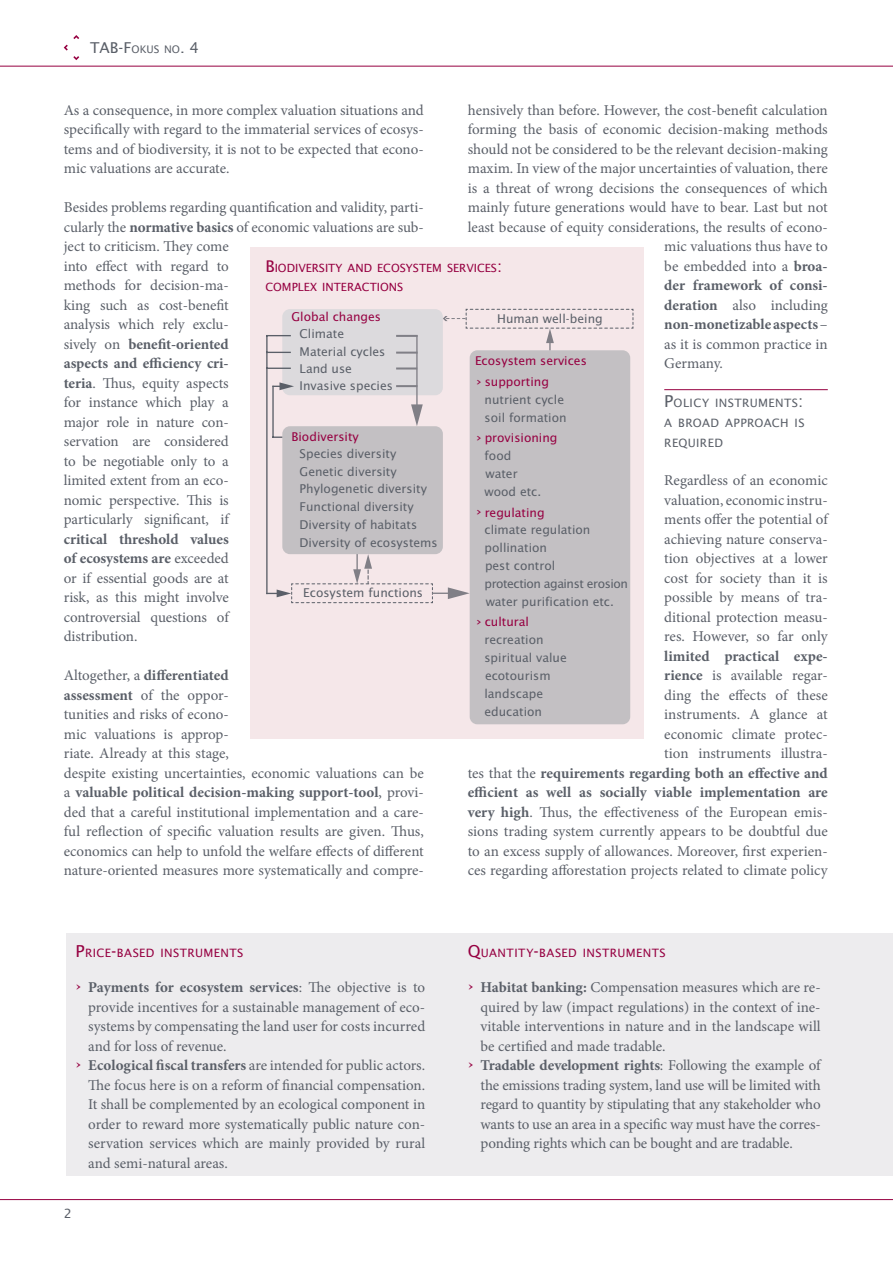
<style>
.page{position:relative;width:893px;height:1263px;background:#fff}
.page>*{position:absolute;margin:0;border:0;box-sizing:border-box;transform-origin:0 0}
.t1{font:15px/19.5px "Minion Pro";letter-spacing:-.005em;color:#5a5f68;text-align:justify}
.t2{font:700 15px "Minion Pro";letter-spacing:-.005em;color:#5a5f68}
.t3{font:15px "Lucida Sans";color:#5a5f68}
.t4{font:12.75px "Lucida Sans";color:#5a5f68}
.t5{font:12.15px/17.9px "Lucida Sans";color:#5a5f68}
.t6{font:12.15px "Lucida Sans";color:#960041}
.t7{font:11.55px "Lucida Sans";letter-spacing:.03em;color:#960041}
.t8{font:11.55px/19.8px "Lucida Sans";letter-spacing:.03em;color:#5a5f68;text-align:justify}
.t9{font:11.25px/19.4px "Lucida Sans";color:#960041}
.s1{font-size:10.5px}
.s2{font-weight:700}
.s3{font-weight:400}
.s4{font-size:16.5px}
.s5{font-size:16.05px}
.s6{font-size:10.8px;color:#960041}
.s7{color:#960041}
.s8{font-weight:400;font-size:13.5px;color:#960041}
.s9{font-size:13.5px;color:#960041}
</style>
<div class="page">
<div style="left:66px;top:934px;width:827px;height:242px;background:#edecee"></div>
<hr style="left:0;top:66px;width:893px;height:1px;background:#960041">
<svg style="left:64px;top:45px;width:15px;height:15px"></svg>
<svg style="left:73px;top:35px;width:6px;height:4px"></svg>
<hr style="left:0;top:1199px;width:893px;height:1px;background:#960041">
<hr style="left:664px;top:389px;width:164px;height:1px;background:#960041">
<div style="left:250px;top:247px;width:394px;height:492px;background:#f5e7e9"></div>
<div style="left:282px;top:426px;width:161px;height:128px;background:#c3c0c3;border-radius:8px"></div>
<div style="left:282px;top:309px;width:161px;height:86px;background:#dcdadd;border-radius:8px"></div>
<div style="left:470px;top:350px;width:160px;height:374px;background:#c3c0c3;border-radius:8px"></div>
<hr style="left:266px;top:336px;width:2px;height:257px;background:#5a5f68">
<svg style="left:267px;top:335px;width:23px;height:1px"></svg>
<svg style="left:268px;top:352px;width:22px;height:1px"></svg>
<svg style="left:268px;top:368px;width:22px;height:1px"></svg>
<svg style="left:273px;top:382px;width:21px;height:8px"></svg>
<hr style="left:272px;top:386px;width:2px;height:51px;background:#5a5f68">
<svg style="left:273px;top:436px;width:9px;height:2px"></svg>
<hr style="left:397px;top:335px;width:20px;height:2px;background:#807f86">
<hr style="left:397px;top:352px;width:20px;height:2px;background:#807f86">
<svg style="left:397px;top:367px;width:19px;height:2px"></svg>
<svg style="left:397px;top:385px;width:19px;height:2px"></svg>
<hr style="left:416px;top:335px;width:2px;height:73px;background:#807f86">
<svg style="left:411px;top:404px;width:12px;height:22px"></svg>
<svg style="left:267px;top:554px;width:203px;height:49px"></svg>
<svg style="left:443px;top:309px;width:191px;height:41px"></svg>
<p class="t3" style="left:90px;top:40px;width:110px">TAB-F<span class="s1">OKUS NO</span>. 4</p>
<p class="t1" style="left:64px;top:100px;width:362px">As a consequence, in more complex valuation situations and specifically with regard to the immaterial services of ecosys&shy;tems and of biodiversity, it is not to be expected that econo&shy;mic valuations are accurate.</p>
<p class="t1" style="left:64px;top:198px;width:362px;text-align:left">Besides problems regarding quantification and validity, parti&shy;cularly the <span class="s2">normative basics</span> of economic valuations are sub&shy;ject to criticism. They come<br>into effect with regard to<br>methods for decision-ma-<br>king such as cost-benefit<br>analysis which rely exclu-<br>sively on <span class="s2">benefit-oriented<br>aspects and efficiency cri-<br>teria</span>. Thus, equity aspects<br>for instance which play a<br>major role in nature con-<br>servation are considered<br>to be negotiable only to a<br>limited extent from an eco-<br>nomic perspective. This is<br>particularly significant, if</p>
<p class="t1" style="left:64px;top:529px;width:167px"><span class="s2">critical threshold values of ecosystems are</span> exceeded or if essential goods are at risk, as this might involve controversial questions of distribution.</p>
<p class="t1" style="left:64px;top:666px;width:362px;text-align:left">Altogether, a <span class="s2">differentiated<br>assessment</span> of the oppor-<br>tunities and risks of econo-<br>mic valuations is approp-<br>riate. Already at this stage,<br>despite existing uncertainties, economic valuations can be a <span class="s2">valuable political decision-making support-tool</span>, provi&shy;ded that a careful institutional implementation and a care&shy;ful reflection of specific valuation results are given. Thus, economics can help to unfold the welfare effects of different nature-oriented measures more systematically and compre-</p>
<p class="t1" style="left:468px;top:100px;width:362px">hensively than before. However, the cost-benefit calculation</p>
<p class="t1" style="left:468px;top:120px;width:362px">forming the basis of economic decision-making methods</p>
<p class="t1" style="left:468px;top:139px;width:361px">should not be considered to be the relevant decision-making</p>
<p class="t1" style="left:468px;top:159px;width:361px">maxim. In view of the major uncertainties of valuation, there</p>
<p class="t1" style="left:468px;top:178px;width:361px">is a threat of wrong decisions the consequences of which</p>
<p class="t1" style="left:468px;top:198px;width:361px">mainly future generations would have to bear. Last but not</p>
<p class="t1" style="left:468px;top:217px;width:362px">least because of equity considerations, the results of econo-</p>
<p class="t1" style="left:664px;top:237px;width:165px">mic valuations thus have to</p>
<p class="t1" style="left:664px;top:256px;width:165px">be embedded into a <span class="s2">broa-</span></p>
<p class="t2" style="left:664px;top:275px;width:165px">der framework of consi-</p>
<p class="t1" style="left:664px;top:295px;width:165px"><span class="s2">deration</span> also including</p>
<p class="t2" style="left:664px;top:314px;width:165px">non-monetizable aspects <span class="s3">–</span></p>
<p class="t1" style="left:664px;top:334px;width:165px">as it is common practice in</p>
<p class="t1" style="left:664px;top:354px;width:60px">Germany.</p>
<p class="t8" style="left:664px;top:393px;width:142px"><span class="s4">P</span>OLICY INSTRUMENTS<span class="s4">:<br></span>A BROAD APPROACH IS REQUIRED</p>
<p class="t1" style="left:664px;top:471px;width:165px">Regardless of an economic valuation, economic instru&shy;ments offer the potential of achieving nature conserva&shy;tion objectives at a lower cost for society than it is possible by means of tra&shy;ditional protection measu&shy;res. However, so far only</p>
<p class="t1" style="left:468px;top:646px;width:362px;text-align:right"><span class="s2">limited practical expe-<br>rience</span> is available regar-<br>ding the effects of these<br>instruments. A glance at<br>economic climate protec-<br>tion instruments illustra-<br>tes that the <span class="s2">requirements regarding both an effective and efficient as well as socially viable implementation are very high</span>. Thus, the effectiveness of the European emis&shy;sions trading system currently appears to be doubtful due to an excess supply of allowances. Moreover, first experien&shy;ces regarding afforestation projects related to climate policy</p>
<p class="t9" style="left:265px;top:258px;width:238px"><span class="s5">B</span>IODIVERSITY AND ECOSYSTEM SERVICES<span class="s5">:<br></span>COMPLEX INTERACTIONS</p>
<p class="t6" style="left:292px;top:310px;width:91px">Global changes</p>
<p class="t5" style="left:300px;top:325px;width:95px;line-height:17.2px">Climate<br>Material cycles<br>Land use<br>Invasive species</p>
<p class="t5" style="left:497px;top:309px;width:107px">Human well-being</p>
<p class="t6" style="left:475px;top:353px;width:113px">Ecosystem services</p>
<p class="t5" style="left:485px;top:373px;width:84px;text-indent:-8px"><span class="s6">›</span> <span class="s7">supporting </span>nutrient cycle soil formation</p>
<p class="t5" style="left:484px;top:429px;width:74px;text-indent:-8px"><span class="s6">›</span> <span class="s7">provisioning </span>food<br>water<br>wood etc.</p>
<p class="t5" style="left:484px;top:503px;width:145px;text-indent:-8px"><span class="s6">›</span> <span class="s7">regulating<br></span>climate regulation pollination<br>pest control<br>protection against erosion water purification etc.</p>
<p class="t5" style="left:484px;top:613px;width:84px;text-indent:-8px"><span class="s6">›</span> <span class="s7">cultural </span>recreation spiritual value ecotourism landscape education</p>
<p class="t6" style="left:292px;top:430px;width:69px">Biodiversity</p>
<p class="t5" style="left:300px;top:444px;width:129px">Species diversity<br>Genetic diversity<br>Phylogenetic diversity<br>Functional diversity<br>Diversity of habitats</p>
<p class="t5" style="left:300px;top:534px;width:140px">Diversity of ecosystems</p>
<p class="t5" style="left:303px;top:584px;width:121px">Ecosystem functions</p>
<p class="t7" style="left:75px;top:946px;width:170px"><span class="s4">P</span>RICE<span class="s4">-</span>BASED INSTRUMENTS</p>
<p class="t2" style="left:75px;top:977px;width:351px"><span class="s8">›</span> Payments for ecosystem services<span class="s3">: The objective is to</span></p>
<p class="t1" style="left:88px;top:997px;width:338px">provide incentives for a sustainable management of eco-</p>
<p class="t1" style="left:88px;top:1017px;width:338px">systems by compensating the land user for costs incurred</p>
<p class="t1" style="left:88px;top:1036px;width:140px">and for loss of revenue.</p>
<p class="t1" style="left:75px;top:1056px;width:351px"><span class="s9">›</span> <span class="s2">Ecological fiscal transfers</span> are intended for public actors.</p>
<p class="t1" style="left:88px;top:1075px;width:338px">The focus here is on a reform of financial compensation.</p>
<p class="t1" style="left:88px;top:1095px;width:338px">It shall be complemented by an ecological component in</p>
<p class="t1" style="left:88px;top:1114px;width:339px">order to reward more systematically public nature con-</p>
<p class="t1" style="left:88px;top:1134px;width:338px">servation services which are mainly provided by rural</p>
<p class="t1" style="left:88px;top:1153px;width:141px">and semi-natural areas.</p>
<p class="t4" style="left:64px;top:1206px;width:10px">2</p>
<p class="t7" style="left:468px;top:946px;width:200px"><span class="s4">Q</span>UANTITY<span class="s4">-</span>BASED INSTRUMENTS</p>
<p class="t1" style="left:468px;top:978px;width:354px"><span class="s9">›</span> <span class="s2">Habitat banking:</span> Compensation measures which are re-</p>
<p class="t1" style="left:480px;top:997px;width:342px">quired by law (impact regulations) in the context of ine-</p>
<p class="t1" style="left:480px;top:1017px;width:342px">vitable interventions in nature and in the landscape will</p>
<p class="t1" style="left:480px;top:1036px;width:187px">be certified and made tradable.</p>
<p class="t2" style="left:468px;top:1055px;width:354px"><span class="s8">›</span> Tradable development rights<span class="s3">: Following the example of</span></p>
<p class="t1" style="left:480px;top:1075px;width:342px">the emissions trading system, land use will be limited with</p>
<p class="t1" style="left:480px;top:1095px;width:342px">regard to quantity by stipulating that any stakeholder who</p>
<p class="t1" style="left:480px;top:1114px;width:342px">wants to use an area in a specific way must have the corres-</p>
<p class="t1" style="left:480px;top:1134px;width:314px">ponding rights which can be bought and are tradable.</p>
</div>
